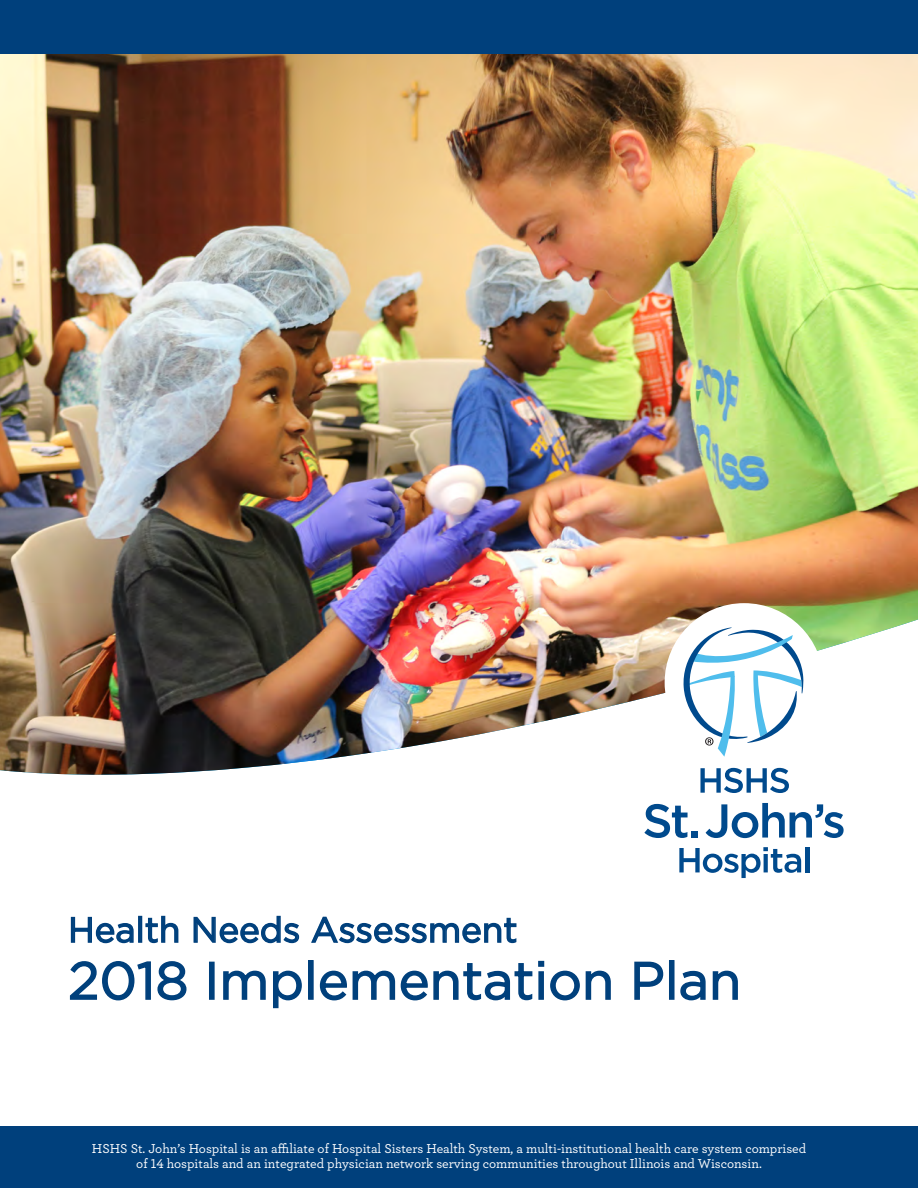
<style>
.page{position:relative;width:918px;height:1188px;background:#fff}
.page>*{position:absolute;margin:0;border:0;box-sizing:border-box;transform-origin:0 0}
.t1{font:52.35px "Gotham";color:#00407c}
.t2{font:34.95px "Gotham";color:#00407c}
.t3{font:500 13.5px "Archer";color:#fff}
</style>
<div class="page">
<div style="left:0;top:1126px;width:918px;height:62px;background:#00407c"></div>
<img style="left:0;top:53px;width:918px;height:722px">
<svg style="left:70px;top:916px;width:64px;height:28px"></svg>
<div style="left:138px;top:916px;width:4px;height:27px;border:2px solid #00407c"></div>
<svg style="left:145px;top:915px;width:34px;height:29px"></svg>
<svg style="left:193px;top:915px;width:107px;height:29px"></svg>
<svg style="left:311px;top:916px;width:206px;height:28px"></svg>
<svg style="left:69px;top:961px;width:118px;height:40px"></svg>
<div style="left:209px;top:962px;width:6px;height:38px;border:2px solid #00407c"></div>
<svg style="left:223px;top:970px;width:79px;height:39px"></svg>
<div style="left:308px;top:960px;width:6px;height:40px;border:2px solid #00407c"></div>
<svg style="left:319px;top:961px;width:292px;height:40px"></svg>
<svg style="left:634px;top:961px;width:30px;height:39px"></svg>
<div style="left:669px;top:960px;width:6px;height:40px;border:2px solid #00407c"></div>
<svg style="left:680px;top:970px;width:26px;height:31px"></svg>
<svg style="left:712px;top:970px;width:26px;height:30px"></svg>
<div style="left:665px;top:603px;width:159px;height:159px;background:#fff;border-radius:50%"></div>
<svg style="left:700px;top:768px;width:89px;height:25px"></svg>
<svg style="left:644px;top:804px;width:44px;height:34px"></svg>
<div style="left:692px;top:831px;width:6px;height:7px;background:#004a8d"></div>
<svg style="left:706px;top:803px;width:138px;height:35px"></svg>
<svg style="left:679px;top:847px;width:122px;height:31px"></svg>
<hr style="left:805px;top:847px;width:4px;height:25px;background:#004a8d">
<svg style="left:682px;top:627px;width:122px;height:130px"></svg>
<div style="left:0;top:0;width:918px;height:53px;background:#00407c"></div>
<p class="t2" style="left:68px;top:907px;width:451px">Health Needs Assessment</p>
<p class="t1" style="left:68px;top:947px;width:675px">2018 Implementation Plan</p>
<p class="t3" style="left:92px;top:1139px;width:716px">HSHS St. John’s Hospital is an affiliate of Hospital Sisters Health System, a multi-institutional health care system comprised</p>
<p class="t3" style="left:136px;top:1154px;width:627px">of 14 hospitals and an integrated physician network serving communities throughout Illinois and Wisconsin.</p>
</div>
